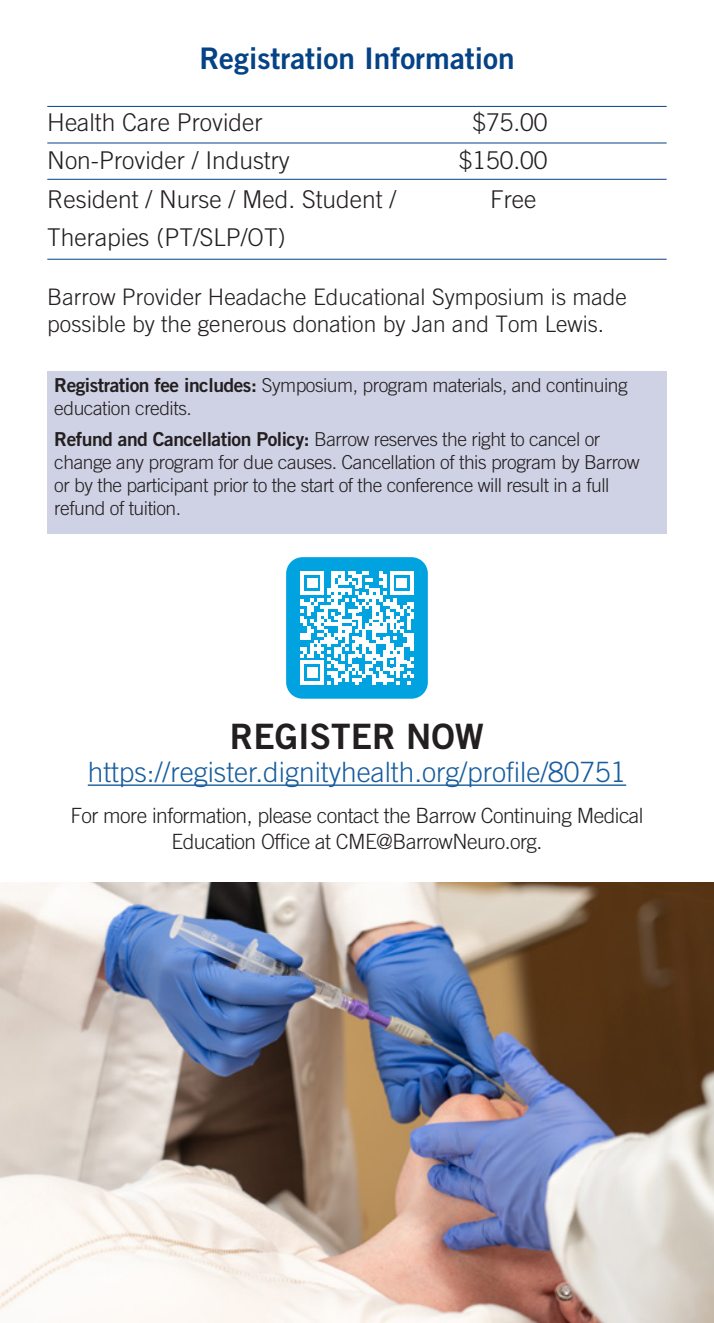
<style>
.page{position:relative;width:714px;height:1323px;background:#fff}
.page>*{position:absolute;margin:0;border:0;box-sizing:border-box;transform-origin:0 0}
.t1{font:35px "Trade Gothic LT Pro Bd 2";color:#231f20}
.t2{font:29.75px "Trade Gothic LT Pro Bd 2";color:#054286}
.t3{font:300 28px "Trade Gothic LT Pro";color:#175d9e}
.t4{font:300 24.5px "Trade Gothic LT Pro";color:#231f20}
.t5{font:300 22.75px/27.3px "Trade Gothic LT Pro";color:#231f20}
.t6{font:300 21px/25.2px "Trade Gothic LT Pro";letter-spacing:-.025em;color:#231f20;text-align:center}
.t7{font:300 19.25px/23.1px "Trade Gothic LT Pro";letter-spacing:-.025em;color:#231f20}
.s1{font-family:"Trade Gothic LT Pro Bd 2";font-weight:400}
</style>
<div class="page">
<hr style="left:47px;top:106px;width:619px;height:1px;background:#054286">
<hr style="left:47px;top:143px;width:619px;height:1px;background:#054286">
<hr style="left:47px;top:179px;width:619px;height:1px;background:#054286">
<hr style="left:47px;top:259px;width:619px;height:1px;background:#054286">
<div style="left:47px;top:371px;width:619px;height:162px;background:#cfd2e5"></div>
<img style="left:0;top:882px;width:713px;height:441px">
<hr style="left:88px;top:784px;width:537px;height:2px;background:#175d9e">
<div style="left:286px;top:557px;width:141px;height:142px;background:#00a2df;border-radius:16px"></div>
<svg style="left:300px;top:571px;width:114px;height:114px"></svg>
<h2 class="t2" style="left:199px;top:40px;width:316px">Registration Information</h2>
<p class="t4" style="left:47px;top:108px;width:217px">Health Care Provider</p>
<p class="t4" style="left:472px;top:108px;width:76px">$75.00</p>
<p class="t4" style="left:47px;top:146px;width:244px">Non-Provider / Industry</p>
<p class="t4" style="left:458px;top:146px;width:90px">$150.00</p>
<p class="t4" style="left:47px;top:185px;width:350px">Resident / Nurse / Med. Student /</p>
<p class="t4" style="left:490px;top:185px;width:48px">Free</p>
<p class="t4" style="left:47px;top:223px;width:240px">Therapies (PT/SLP/OT)</p>
<p class="t5" style="left:47px;top:283px;width:580px">Barrow Provider Headache Educational Symposium is made possible by the generous donation by Jan and Tom Lewis.</p>
<p class="t7" style="left:54px;top:373px;width:574px"><span class="s1">Registration fee includes:</span> Symposium, program materials, and continuing education credits.</p>
<p class="t7" style="left:54px;top:427px;width:586px"><span class="s1">Refund and Cancellation Policy:</span> Barrow reserves the right to cancel or change any program for due causes. Cancellation of this program by Barrow or by the participant prior to the start of the conference will result in a full refund of tuition.</p>
<h1 class="t1" style="left:230px;top:715px;width:255px">REGISTER NOW</h1>
<h3 class="t3" style="left:88px;top:756px;width:539px">https://register.dignityhealth.org/profile/80751</h3>
<p class="t6" style="left:70px;top:803px;width:574px">For more information, please contact the Barrow Continuing Medical<br>Education Office at CME@BarrowNeuro.org.</p>
</div>
